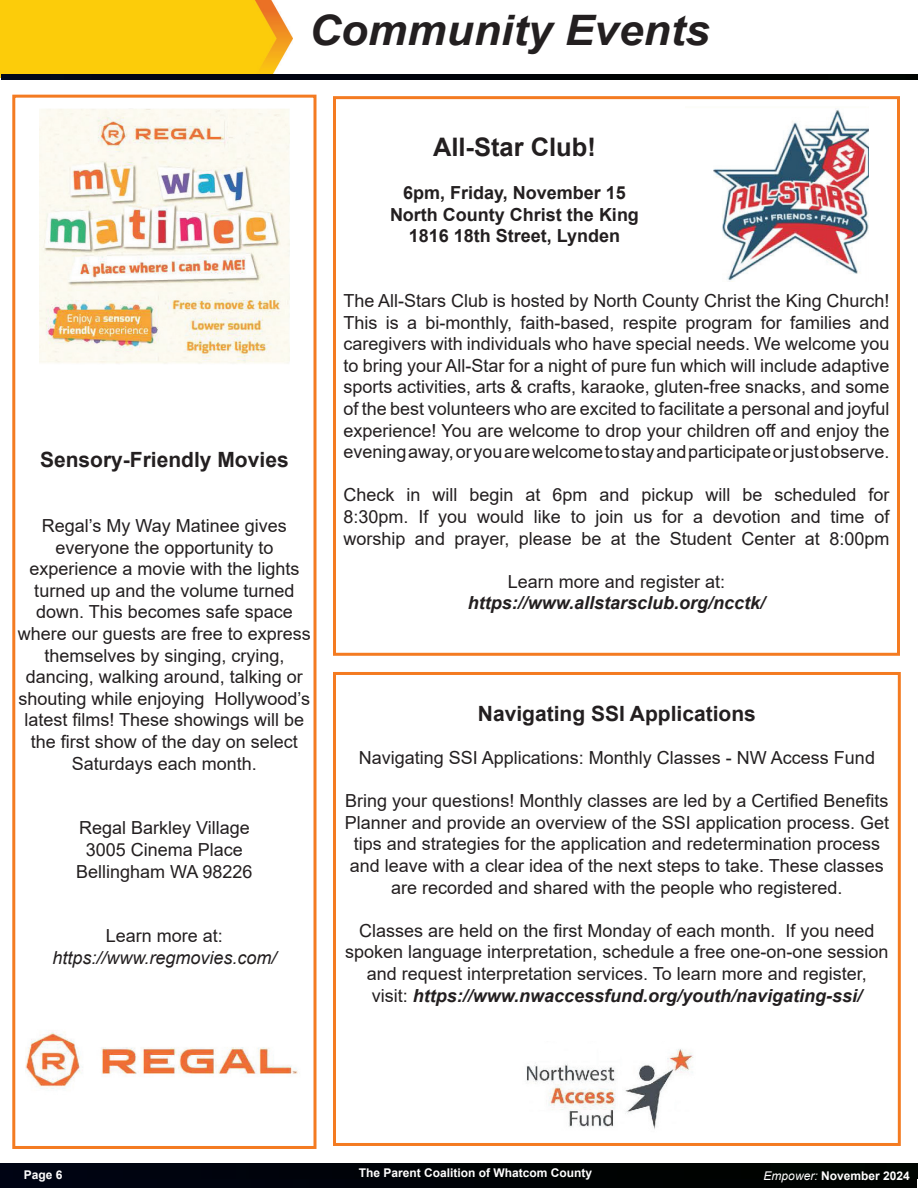
<style>
.page{position:relative;width:918px;height:1188px;background:#fff}
.page>*{position:absolute;margin:0;border:0;box-sizing:border-box;transform-origin:0 0}
.t1{font:italic 700 42px "Arial";color:#231f20;scale:1.05 1}
.t2{font:700 25.5px "Arial";color:#231f20}
.t3{font:700 21px "Arial";color:#231f20}
.t4{font:18px/21.6px "Arial";color:#231f20;text-align:center}
.t5{font:700 18px/21.6px "Arial";color:#231f20;text-align:center}
.t6{font:italic 700 18px "Arial";color:#231f20}
.t7{font:italic 18px "Arial";color:#231f20}
.t8{font:700 12px "Arial";color:#fff}
.t9{font:italic 12px "Arial";color:#fff}
.s1{font-weight:700;font-style:italic}
.s2{font-style:italic}
.s3{font-weight:400;font-style:italic}
</style>
<div class="page">
<img style="left:0;top:0;width:292px;height:77px">
<img style="left:2px;top:75px;width:916px;height:4px">
<div style="left:333px;top:96px;width:567px;height:560px;border:3px solid #f47b21"></div>
<div style="left:12px;top:95px;width:304px;height:1054px;border:3px solid #f47b21"></div>
<div style="left:333px;top:672px;width:568px;height:474px;border:3px solid #f47b21"></div>
<img style="left:526px;top:1049px;width:168px;height:81px">
<img style="left:39px;top:109px;width:251px;height:255px">
<img style="left:26px;top:1030px;width:272px;height:59px">
<img style="left:713px;top:109px;width:155px;height:172px">
<img style="left:0;top:1178px;width:917px;height:10px">
<img style="left:0;top:1164px;width:918px;height:14px">
<h1 class="t1" style="left:309px;top:2px;width:383px">Community Events</h1>
<p class="t3" style="left:40px;top:445px;width:250px">Sensory-Friendly Movies</p>
<p class="t4" style="left:18px;top:515px;width:295px">Regal’s My Way Matinee gives everyone the opportunity to experience a movie with the lights turned up and the volume turned down. This becomes safe space where our guests are free to express themselves by singing, crying, dancing, walking around, talking or shouting while enjoying Hollywood’s latest films! These showings will be the first show of the day on select<br>Saturdays each month.</p>
<p class="t4" style="left:76px;top:817px;width:178px">Regal Barkley Village<br>3005 Cinema Place<br>Bellingham WA 98226</p>
<p class="t4" style="left:106px;top:925px;width:119px">Learn more at:</p>
<p class="t7" style="left:52px;top:946px;width:226px">https://www.regmovies.com/</p>
<h2 class="t2" style="left:433px;top:129px;width:164px">All-Star Club!</h2>
<p class="t5" style="left:390px;top:182px;width:250px">6pm, Friday, November 15<br>North County Christ the King<br>1816 18th Street, Lynden</p>
<p class="t4" style="left:343px;top:290px;width:548px;text-align:justify">The All-Stars Club is hosted by North County Christ the King Church!<br>This is a bi-monthly, faith-based, respite program for families and caregivers with individuals who have special needs. We welcome you to bring your All-Star for a night of pure fun which will include adaptive sports activities, arts &amp; crafts, karaoke, gluten-free snacks, and some of the best volunteers who are excited to facilitate a personal and joyful experience! You are welcome to drop your children off and enjoy the evening away, or you are welcome to stay and participate or just observe.</p>
<p class="t4" style="left:343px;top:484px;width:548px;text-align:justify">Check in will begin at 6pm and pickup will be scheduled for 8:30pm. If you would like to join us for a devotion and time of worship and prayer, please be at the Student Center at 8:00pm</p>
<p class="t4" style="left:508px;top:571px;width:219px">Learn more and register at:</p>
<p class="t6" style="left:468px;top:591px;width:299px">https://www.allstarsclub.org/ncctk/</p>
<p class="t3" style="left:478px;top:699px;width:280px">Navigating SSI Applications</p>
<p class="t4" style="left:359px;top:747px;width:518px">Navigating SSI Applications: Monthly Classes - NW Access Fund</p>
<p class="t4" style="left:345px;top:790px;width:546px">Bring your questions! Monthly classes are led by a Certified Benefits Planner and provide an overview of the SSI application process. Get tips and strategies for the application and redetermination process and leave with a clear idea of the next steps to take. These classes are recorded and shared with the people who registered.</p>
<p class="t4" style="left:345px;top:920px;width:545px">Classes are held on the first Monday of each month. If you need spoken language interpretation, schedule a free one-on-one session and request interpretation services. To learn more and register,<br>visit: <span class="s1">https://www.nwaccessfund.org/youth/navigating-ssi/</span></p>
<p class="t8" style="left:55px;top:1166px;width:8px">7</p>
<p class="t8" style="left:318px;top:1163px;width:235px">The Parent Coalition of Whatcom County</p>
<p class="t8" style="left:752px;top:1166px;width:152px"><span class="s2">Empower:</span> November 2024</p>
<p class="t8" style="left:24px;top:1166px;width:40px">Page 6</p>
<p class="t8" style="left:359px;top:1164px;width:235px">The Parent Coalition of Whatcom County</p>
<p class="t9" style="left:760px;top:1165px;width:56px">Empower:</p>
<p class="t8" style="left:764px;top:1164px;width:144px"><span class="s3">Empower:</span>November 2024</p>
<p class="t8" style="left:821px;top:1167px;width:90px">November 2024</p>
<p class="t8" style="left:11px;top:1168px;width:40px">Page 6</p>
<p class="t8" style="left:309px;top:1168px;width:235px">The Parent Coalition of Whatcom County</p>
<p class="t8" style="left:755px;top:1169px;width:148px"><span class="s3">Empower:</span> November 2024</p>
</div>
